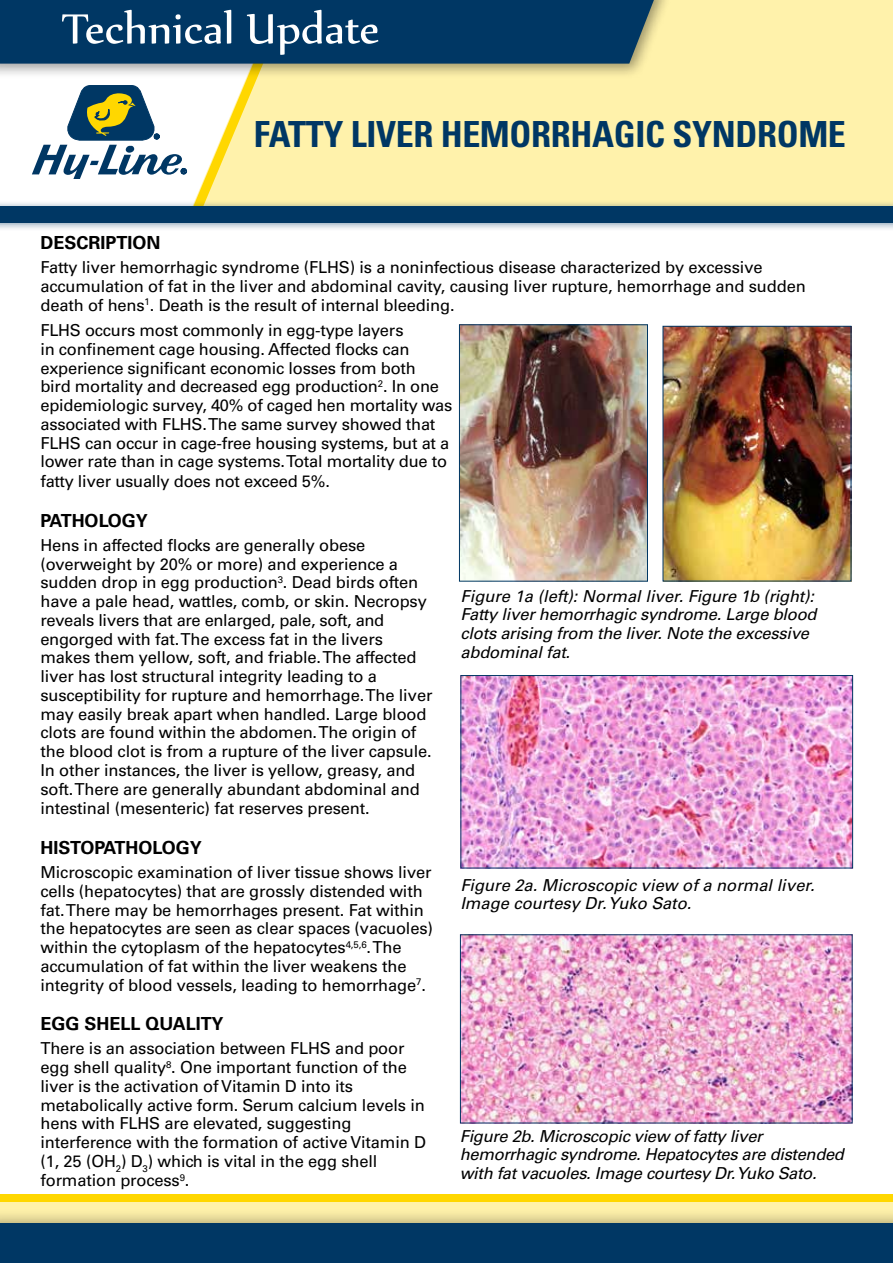
<style>
.page{position:relative;width:893px;height:1263px;background:#fff}
.page>*{position:absolute;margin:0;border:0;box-sizing:border-box;transform-origin:0 0}
.t1{font:51px "Nyala";color:#fff}
.t2{font:700 condensed 36px "Univers LT Std";letter-spacing:-.01em;color:#003764}
.t3{font:700 18px "Univers LT Std";color:#000}
.t4{font:16.5px/18.8px "Univers LT Std";letter-spacing:-.01em;color:#000}
.t5{font:italic 16.5px/18.8px "Univers LT Std";letter-spacing:-.015em;color:#000}
</style>
<div class="page">
<div style="left:0;top:1194px;width:893px;height:69px;background:#fff2ab"></div>
<div style="left:0;top:1194px;width:893px;height:8px;background:#ffd700"></div>
<div style="left:0;top:1207px;width:893px;height:56px;background:#000;opacity:.4"></div>
<div style="left:0;top:1223px;width:893px;height:40px;background:#003764"></div>
<div style="left:183px;top:0;width:710px;height:214px;background:#fff2ab"></div>
<div style="left:0;top:200px;width:893px;height:32px;background:#003764;opacity:.5"></div>
<div style="left:0;top:206px;width:893px;height:16px;background:#003764"></div>
<div style="left:0;top:0;width:673px;height:79px;background:#000;opacity:.4"></div>
<svg style="left:0;top:0;width:658px;height:206px"></svg>
<img style="left:462px;top:936px;width:388px;height:185px">
<img style="left:462px;top:677px;width:389px;height:189px">
<div style="left:460px;top:675px;width:393px;height:193px;border:1px solid #003764"></div>
<img style="left:665px;top:328px;width:184px;height:251px">
<img style="left:461px;top:326px;width:185px;height:253px">
<div style="left:459px;top:324px;width:189px;height:257px;border:1px solid #003764"></div>
<h1 class="t1" style="left:62px;top:-2px;width:319px">Technical Update</h1>
<h2 class="t2" style="left:254px;top:112px;width:594px">FATTY LIVER HEMORRHAGIC SYNDROME</h2>
<p class="t3" style="left:40px;top:232px;width:122px">DESCRIPTION</p>
<p class="t4" style="left:40px;top:258px;width:767px">Fatty liver hemorrhagic syndrome (FLHS) is a noninfectious disease characterized by excessive accumulation of fat in the liver and abdominal cavity, causing liver rupture, hemorrhage and sudden death of hens<sup>1</sup>. Death is the result of internal bleeding.</p>
<p class="t4" style="left:40px;top:321px;width:413px">FLHS occurs most commonly in egg-type layers<br>in confinement cage housing. Affected flocks can experience significant economic losses from both<br>bird mortality and decreased egg production<sup>2</sup>. In one epidemiologic survey, 40% of caged hen mortality was associated with FLHS. The same survey showed that FLHS can occur in cage-free housing systems, but at a lower rate than in cage systems. Total mortality due to fatty liver usually does not exceed 5%.</p>
<p class="t3" style="left:40px;top:510px;width:109px">PATHOLOGY</p>
<p class="t4" style="left:40px;top:536px;width:393px">Hens in affected flocks are generally obese (overweight by 20% or more) and experience a sudden drop in egg production<sup>3</sup>. Dead birds often have a pale head, wattles, comb, or skin. Necropsy reveals livers that are enlarged, pale, soft, and engorged with fat. The excess fat in the livers makes them yellow, soft, and friable. The affected liver has lost structural integrity leading to a susceptibility for rupture and hemorrhage. The liver may easily break apart when handled. Large blood clots are found within the abdomen. The origin of the blood clot is from a rupture of the liver capsule.<br>In other instances, the liver is yellow, greasy, and soft. There are generally abundant abdominal and intestinal (mesenteric) fat reserves present.</p>
<p class="t3" style="left:40px;top:837px;width:163px">HISTOPATHOLOGY</p>
<p class="t4" style="left:40px;top:863px;width:394px">Microscopic examination of liver tissue shows liver cells (hepatocytes) that are grossly distended with fat. There may be hemorrhages present. Fat within the hepatocytes are seen as clear spaces (vacuoles) within the cytoplasm of the hepatocytes<sup>4,5,6</sup>. The accumulation of fat within the liver weakens the integrity of blood vessels, leading to hemorrhage<sup>7</sup>.</p>
<p class="t3" style="left:40px;top:1013px;width:184px">EGG SHELL QUALITY</p>
<p class="t4" style="left:40px;top:1039px;width:387px">There is an association between FLHS and poor egg shell quality<sup>8</sup>. One important function of the liver is the activation of Vitamin D into its metabolically active form. Serum calcium levels in hens with FLHS are elevated, suggesting interference with the formation of active Vitamin D (1, 25 (OH<sub>2</sub>) D<sub>3</sub>) which is vital in the egg shell formation process<sup>9</sup>.</p>
<p class="t5" style="left:461px;top:587px;width:357px">Figure 1a (left): Normal liver. Figure 1b (right):<br>Fatty liver hemorrhagic syndrome. Large blood clots arising from the liver. Note the excessive abdominal fat.</p>
<p class="t5" style="left:460px;top:875px;width:356px">Figure 2a. Microscopic view of a normal liver.<br>Image courtesy Dr. Yuko Sato.</p>
<p class="t5" style="left:460px;top:1126px;width:386px">Figure 2b. Microscopic view of fatty liver hemorrhagic syndrome. Hepatocytes are distended with fat vacuoles. Image courtesy Dr. Yuko Sato.</p>
</div>
